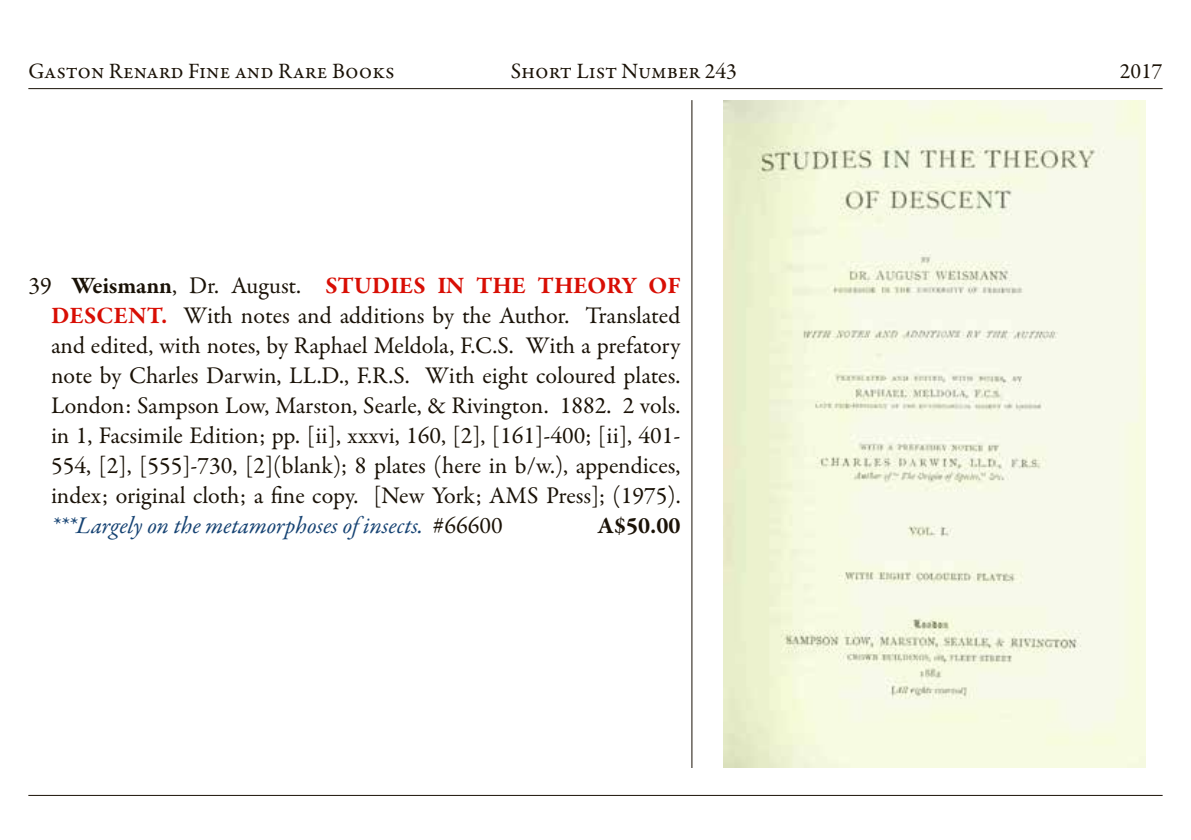
<style>
.page{position:relative;width:1191px;height:840px;background:#fff}
.page>*{position:absolute;margin:0;border:0;box-sizing:border-box;transform-origin:0 0}
.t1{font:24px/30px "Garamond Premr Pro";color:#1a1207;text-align:justify}
.t2{font:700 24px "Garamond Premr Pro";color:#1a1207}
.t3{font:22px "Garamond Premr Pro";color:#1a1207}
.s1{font-weight:700}
.s2{font-weight:700;color:#d80e04}
.s3{font-style:italic;color:#164373}
</style>
<div class="page">
<hr style="left:28px;top:88px;width:1134px;height:1px;background:#1a1207">
<hr style="left:28px;top:794px;width:1134px;height:1px;background:#1a1207">
<hr style="left:691px;top:100px;width:1px;height:667px;background:#1a1207">
<img style="left:723px;top:100px;width:422px;height:667px">
<p class="t3" style="left:28px;top:57px;width:368px">Gaston Renard Fine and Rare Books</p>
<p class="t3" style="left:511px;top:57px;width:228px">Short List Number 243</p>
<p class="t3" style="left:1119px;top:57px;width:44px">2017</p>
<p class="t1" style="left:51px;top:270px;width:631px;text-indent:-23px">39 <span class="s1">Weismann</span>, Dr. August. <span class="s2">STUDIES IN THE THEORY OF DESCENT.</span> With notes and additions by the Author. Translated and edited, with notes, by Raphael Meldola, F.C.S. With a prefatory note by Charles Darwin, LL.D., F.R.S. With eight coloured plates.<br>London: Sampson Low, Marston, Searle, &amp; Rivington. 1882. 2 vols. in 1, Facsimile Edition; pp. [ii], xxxvi, 160, [2], [161]-400; [ii], 401- 554, [2], [555]-730, [2](blank); 8 plates (here in b/w.), appendices, index; original cloth; a fine copy. [New York; AMS Press]; (1975). <span class="s3">***Largely on the metamorphoses of insects.</span> #66600</p>
<p class="t2" style="left:598px;top:510px;width:84px">A$50.00</p>
</div>
